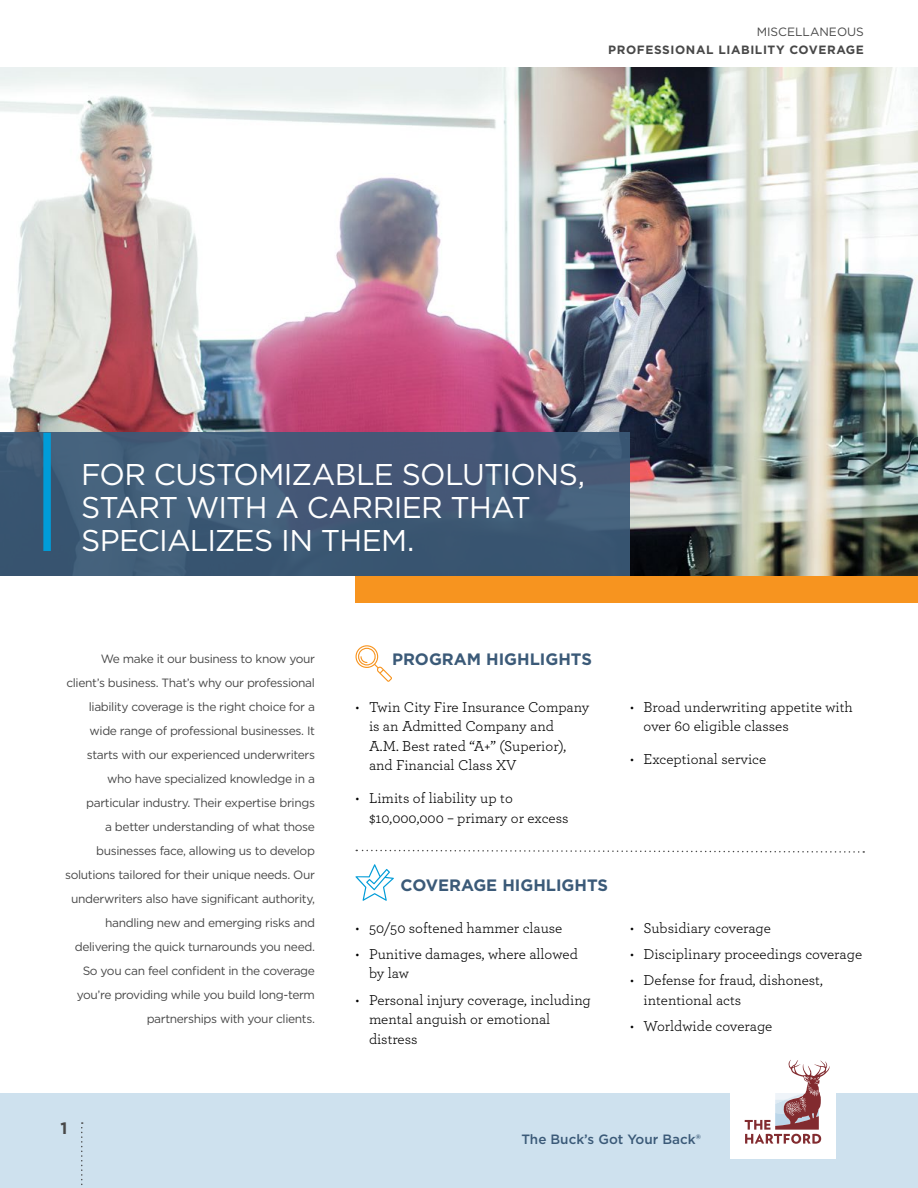
<style>
.page{position:relative;width:918px;height:1188px;background:#fff}
.page>*{position:absolute;margin:0;border:0;box-sizing:border-box;transform-origin:0 0}
.A-Ranked{font:30px/33px "Gotham";letter-spacing:-.025em;color:#fff}
.B-Ranked{font:700 16.5px "Gotham";color:#3b5a78}
.Page{font:700 16.5px "Gotham";color:#484848}
.t1{font:15px/19.5px "Archer";color:#000}
.t2{font:500 13.5px "Gotham";color:#3b5a78}
.Callout{font:12px/24px "Gotham";letter-spacing:-.03em;color:#484848;text-align:right}
.t3{font:700 12px "Gotham";letter-spacing:.05em;color:#484848}
.Callout-2{font:12px "Gotham";color:#484848}
</style>
<div class="page">
<img style="left:0;top:68px;width:918px;height:508px">
<div style="left:0;top:1094px;width:918px;height:94px;background:#cee1ee"></div>
<div style="left:730px;top:1053px;width:106px;height:105px;background:#fff"></div>
<svg style="left:745px;top:1060px;width:85px;height:84px"></svg>
<div style="left:0;top:433px;width:630px;height:143px;background:linear-gradient(to right,#405d78,#405775)"></div>
<div style="left:43px;top:433px;width:8px;height:118px;background:#009cd8"></div>
<svg style="left:355px;top:645px;width:37px;height:37px"></svg>
<div style="left:356px;top:576px;width:562px;height:27px;background:#f7941f"></div>
<svg style="left:355px;top:864px;width:39px;height:37px"></svg>
<svg style="left:81px;top:1122px;width:2px;height:63px"></svg>
<svg style="left:356px;top:849px;width:508px;height:4px"></svg>
<p class="Callout-2" style="left:757px;top:24px;width:109px">MISCELLANEOUS</p>
<p class="t3" style="left:608px;top:42px;width:257px">PROFESSIONAL LIABILITY COVERAGE</p>
<p class="A-Ranked" style="left:81px;top:457px;width:506px">FOR CUSTOMIZABLE SOLUTIONS,<br>START WITH A CARRIER THAT<br>SPECIALIZES IN THEM.</p>
<p class="Callout" style="left:101px;top:646px;width:216px">We make it our business to know your</p>
<p class="B-Ranked" style="left:392px;top:648px;width:201px">PROGRAM HIGHLIGHTS</p>
<p class="Callout" style="left:65px;top:670px;width:251px">client’s business. That’s why our professional liability coverage is the right choice for a wide range of professional businesses. It starts with our experienced underwriters who have specialized knowledge in a particular industry. Their expertise brings<br>a better understanding of what those businesses face, allowing us to develop solutions tailored for their unique needs. Our underwriters also have significant authority, handling new and emerging risks and delivering the quick turnarounds you need.<br>So you can feel confident in the coverage you’re providing while you build long-term partnerships with your clients.</p>
<p class="t1" style="left:369px;top:696px;width:222px;text-indent:-14px">• Twin City Fire Insurance Company is an Admitted Company and<br>A.M. Best rated “A+” (Superior), and Financial Class XV</p>
<p class="t1" style="left:369px;top:788px;width:201px;text-indent:-14px">• Limits of liability up to $10,000,000 – primary or excess</p>
<p class="B-Ranked" style="left:401px;top:874px;width:209px">COVERAGE HIGHLIGHTS</p>
<p class="t1" style="left:356px;top:917px;width:208px">• 50/50 softened hammer clause</p>
<p class="t1" style="left:369px;top:943px;width:210px;text-indent:-14px">• Punitive damages, where allowed by law</p>
<p class="t1" style="left:369px;top:989px;width:223px;text-indent:-14px">• Personal injury coverage, including mental anguish or emotional distress</p>
<p class="t1" style="left:644px;top:696px;width:211px;text-indent:-14px">• Broad underwriting appetite with over 60 eligible classes</p>
<p class="t1" style="left:630px;top:749px;width:138px">• Exceptional service</p>
<p class="t1" style="left:630px;top:917px;width:143px">• Subsidiary coverage</p>
<p class="t1" style="left:630px;top:943px;width:234px">• Disciplinary proceedings coverage</p>
<p class="t1" style="left:644px;top:970px;width:181px;text-indent:-14px">• Defense for fraud, dishonest, intentional acts</p>
<p class="t1" style="left:630px;top:1015px;width:144px">• Worldwide coverage</p>
<p class="Page" style="left:61px;top:1117px;width:8px">1</p>
<p class="t2" style="left:521px;top:1130px;width:181px">The Buck’s Got Your Back®</p>
</div>
